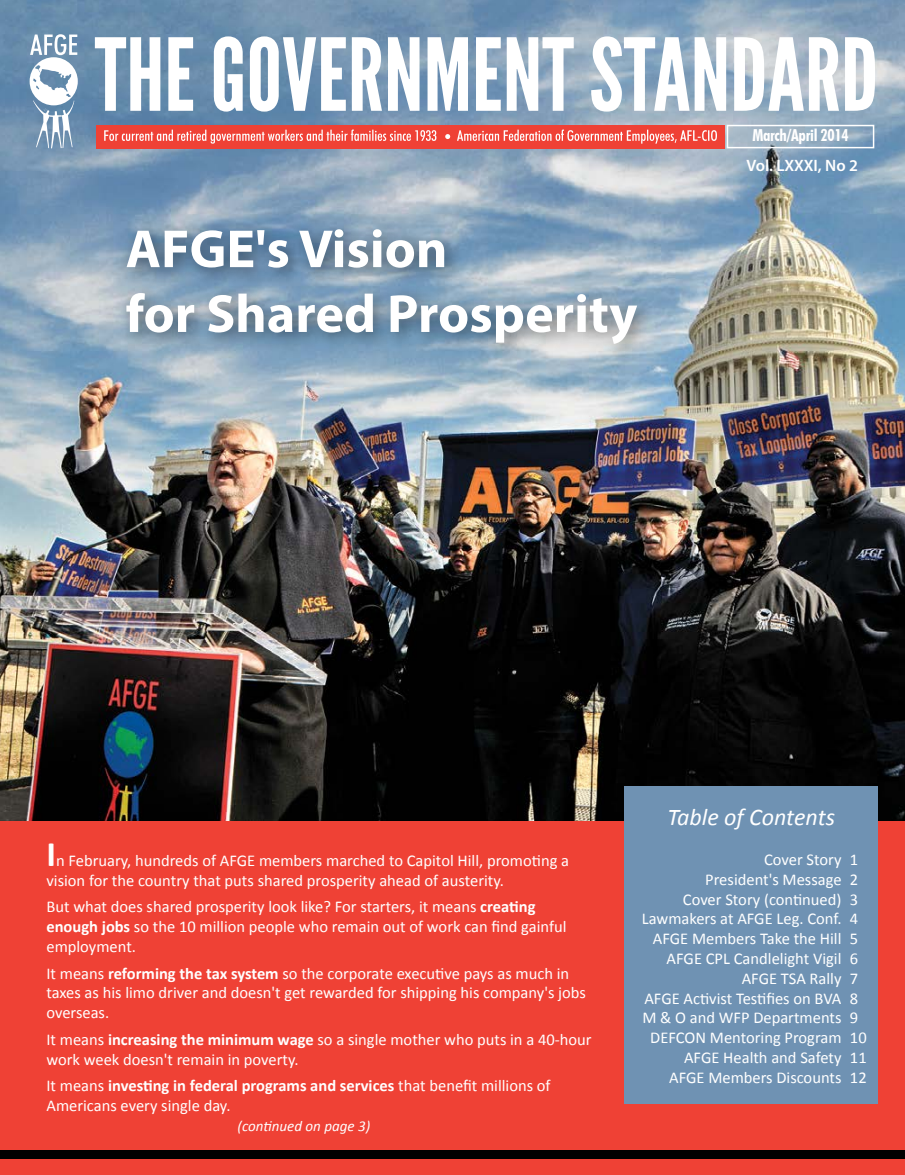
<style>
.page{position:relative;width:905px;height:1175px;background:#fff}
.page>*{position:absolute;margin:0;border:0;box-sizing:border-box;transform-origin:0 0}
.t1{font:700 54px/64.8px "Myriad Pro";color:#fff}
.t2{font:italic 24px "Calibri";color:#fff}
.t3{font:16.5px/19.8px "Calibri";color:#fff}
.t4{font:700 condensed 16.5px "Futura BT";letter-spacing:-.02em;color:#fff}
.t5{font:600 16.5px "Myriad Pro";color:#fff}
.t6{font:italic 15px "Calibri";color:#fff}
.s1{font-weight:700;font-size:36px}
.s2{font-weight:700}
</style>
<div class="page">
<img style="left:0;top:0;width:904px;height:821px">
<div style="left:0;top:822px;width:904px;height:352px;background:#ef4135"></div>
<div style="left:726px;top:125px;width:148px;height:23px;border:2px solid #fff"></div>
<div style="left:0;top:1150px;width:904px;height:8px;background:#000"></div>
<svg style="left:95px;top:36px;width:780px;height:76px"></svg>
<svg style="left:30px;top:34px;width:48px;height:114px"></svg>
<div style="left:97px;top:125px;width:628px;height:23px;background:#ef4135"></div>
<svg style="left:104px;top:129px;width:613px;height:15px"></svg>
<div style="left:624px;top:786px;width:254px;height:317px;background:#6f92b3"></div>
<div style="left:117px;top:220px;width:538px;height:142px;background:#000;opacity:.46"></div>
<h1 class="t1" style="left:126px;top:215px;width:513px">AFGE's Vision<br>for Shared Prosperity</h1>
<p class="t4" style="left:752px;top:125px;width:98px">March/April 2014</p>
<p class="t5" style="left:746px;top:154px;width:113px">Vol. LXXXI, No 2</p>
<h2 class="t2" style="left:667px;top:800px;width:169px">Table of Contents</h2>
<p class="t3" style="left:46px;top:850px;width:524px"><span class="s1">I</span>n February, hundreds of AFGE members marched to Capitol Hill, promoting a vision for the country that puts shared prosperity ahead of austerity.</p>
<p class="t3" style="left:46px;top:896px;width:521px">But what does shared prosperity look like? For starters, it means <span class="s2">creating enough jobs</span> so the 10 million people who remain out of work can find gainful employment.</p>
<p class="t3" style="left:46px;top:962px;width:541px">It means <span class="s2">reforming the tax system</span> so the corporate executive pays as much in taxes as his limo driver and doesn't get rewarded for shipping his company's jobs overseas.</p>
<p class="t3" style="left:46px;top:1028px;width:546px">It means <span class="s2">increasing the minimum wage</span> so a single mother who puts in a 40-hour work week doesn't remain in poverty.</p>
<p class="t3" style="left:46px;top:1075px;width:505px">It means <span class="s2">investing in federal programs and services</span> that benefit millions of<br>Americans every single day.</p>
<p class="t6" style="left:237px;top:1115px;width:134px">(continued on page 3)</p>
<p class="t3" style="left:641px;top:848px;width:201px;text-align:right">Cover Story<br>President's Message<br>Cover Story (continued)<br>Lawmakers at AFGE Leg. Conf.<br>AFGE Members Take the Hill<br>AFGE CPL Candlelight Vigil<br>AFGE TSA Rally<br>AFGE Activist Testifies on BVA<br>M &amp; O and WFP Departments<br>DEFCON Mentoring Program<br>AFGE Health and Safety<br>AFGE Members Discounts</p>
<p class="t3" style="left:849px;top:848px;width:18px">1<br>2<br>3<br>4<br>5<br>6<br>7<br>8<br>9<br>10<br>11<br>12</p>
</div>
